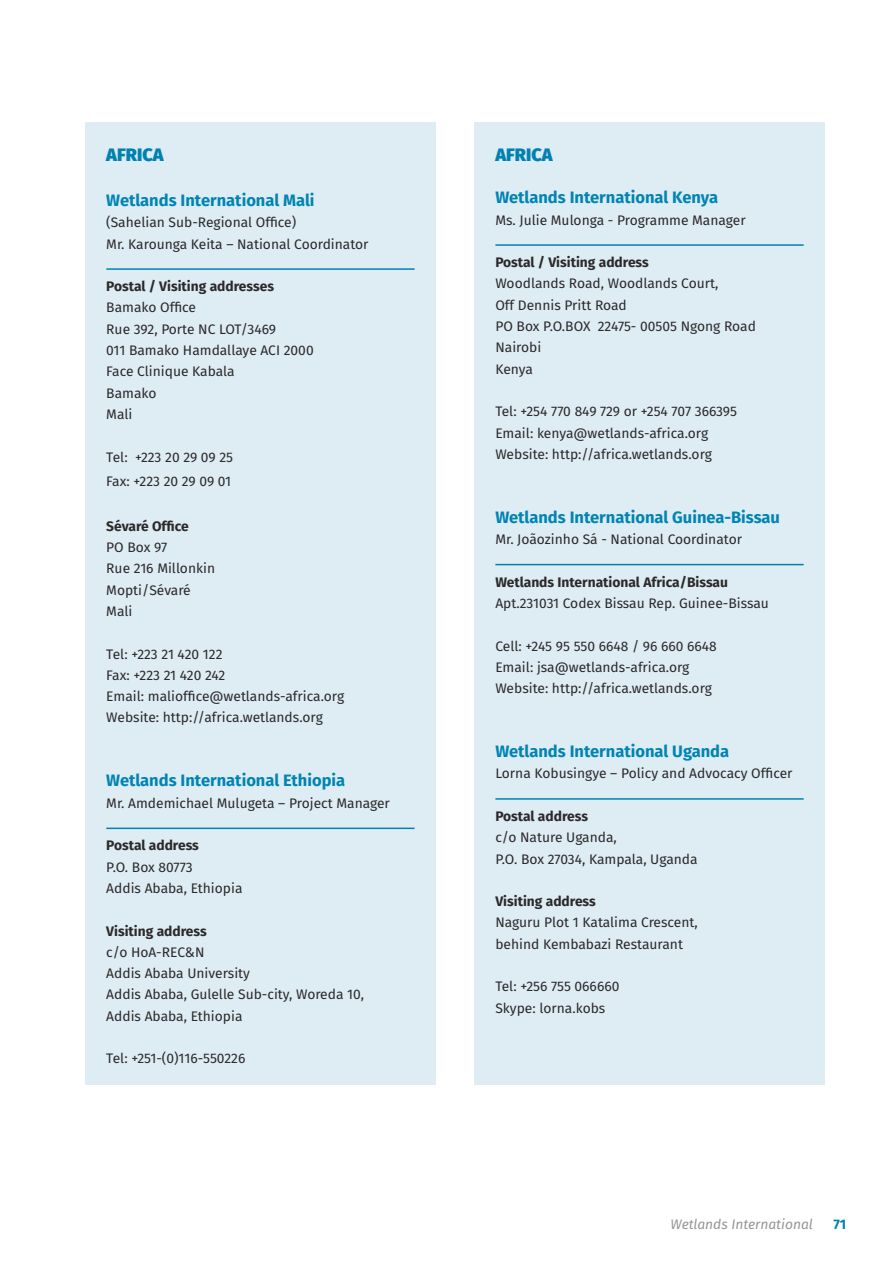
<style>
.page{position:relative;width:893px;height:1263px;background:#fff}
.page>*{position:absolute;margin:0;border:0;box-sizing:border-box;transform-origin:0 0}
.t1{font:800 18px "Fira Sans";color:#0082b0}
.t2{font:700 16.5px "Fira Sans";color:#0084b2}
.t3{font:13.8px/21.3px "Fira Sans";color:#2b292a}
.t4{font:700 13.8px "Fira Sans";color:#2b292a}
.t5{font:italic 13.8px "Fira Sans";color:#939598}
.t6{font:700 13.8px "Fira Sans";color:#0082b0}
</style>
<div class="page">
<div style="left:85px;top:122px;width:351px;height:963px;background:#deecf4"></div>
<hr style="left:106px;top:268px;width:309px;height:2px;background:#0082b0">
<hr style="left:106px;top:827px;width:309px;height:2px;background:#0082b0">
<div style="left:474px;top:122px;width:351px;height:963px;background:#deecf4"></div>
<hr style="left:495px;top:244px;width:309px;height:2px;background:#0082b0">
<hr style="left:495px;top:564px;width:309px;height:1px;background:#0082b0">
<hr style="left:495px;top:798px;width:309px;height:2px;background:#0082b0">
<h1 class="t1" style="left:106px;top:138px;width:59px">AFRICA</h1>
<p class="t2" style="left:106px;top:186px;width:210px">Wetlands International Mali</p>
<p class="t3" style="left:106px;top:211px;width:264px">(Sahelian Sub-Regional Office)<br>Mr. Karounga Keita – National Coordinator</p>
<p class="t4" style="left:106px;top:275px;width:169px">Postal / Visiting addresses</p>
<p class="t3" style="left:106px;top:297px;width:209px">Bamako Office<br>Rue 392, Porte NC LOT/3469<br>011 Bamako Hamdallaye ACI 2000<br>Face Clinique Kabala<br>Bamako<br>Mali</p>
<p class="t3" style="left:106px;top:444px;width:128px;line-height:24px">Tel: +223 20 29 09 25<br>Fax: +223 20 29 09 01</p>
<p class="t4" style="left:106px;top:514px;width:84px">Sévaré Office</p>
<p class="t3" style="left:106px;top:536px;width:110px">PO Box 97<br>Rue 216 Millonkin<br>Mopti/Sévaré<br>Mali</p>
<p class="t3" style="left:106px;top:643px;width:239px">Tel: +223 21 420 122<br>Fax: +223 21 420 242<br>Email: malioffice@wetlands-africa.org<br>Website: http://africa.wetlands.org</p>
<p class="t2" style="left:106px;top:767px;width:240px">Wetlands International Ethiopia</p>
<p class="t3" style="left:106px;top:792px;width:285px">Mr. Amdemichael Mulugeta – Project Manager</p>
<p class="t4" style="left:106px;top:834px;width:94px">Postal address</p>
<p class="t3" style="left:106px;top:856px;width:138px">P.O. Box 80773<br>Addis Ababa, Ethiopia</p>
<p class="t4" style="left:106px;top:919px;width:102px">Visiting address</p>
<p class="t3" style="left:106px;top:941px;width:259px">c/o HoA-REC&amp;N<br>Addis Ababa University<br>Addis Ababa, Gulelle Sub-city, Woreda 10,<br>Addis Ababa, Ethiopia</p>
<p class="t3" style="left:106px;top:1047px;width:141px">Tel: +251-(0)116-550226</p>
<h1 class="t1" style="left:495px;top:138px;width:59px">AFRICA</h1>
<p class="t2" style="left:495px;top:184px;width:224px">Wetlands International Kenya</p>
<p class="t3" style="left:495px;top:209px;width:252px">Ms. Julie Mulonga - Programme Manager</p>
<p class="t4" style="left:495px;top:251px;width:155px">Postal / Visiting address</p>
<p class="t3" style="left:495px;top:273px;width:262px">Woodlands Road, Woodlands Court,<br>Off Dennis Pritt Road<br>PO Box P.O.BOX 22475- 00505 Ngong Road<br>Nairobi<br>Kenya</p>
<p class="t3" style="left:495px;top:400px;width:243px">Tel: +254 770 849 729 or +254 707 366395<br>Email: kenya@wetlands-africa.org<br>Website: http://africa.wetlands.org</p>
<p class="t2" style="left:495px;top:503px;width:286px">Wetlands International Guinea-Bissau</p>
<p class="t3" style="left:495px;top:528px;width:248px">Mr. Joãozinho Sá - National Coordinator</p>
<p class="t4" style="left:495px;top:570px;width:234px">Wetlands International Africa/Bissau</p>
<p class="t3" style="left:495px;top:592px;width:275px">Apt.231031 Codex Bissau Rep. Guinee-Bissau</p>
<p class="t3" style="left:495px;top:635px;width:223px">Cell: +245 95 550 6648 / 96 660 6648<br>Email: jsa@wetlands-africa.org<br>Website: http://africa.wetlands.org</p>
<p class="t2" style="left:495px;top:737px;width:235px">Wetlands International Uganda</p>
<p class="t3" style="left:495px;top:762px;width:299px">Lorna Kobusingye – Policy and Advocacy Officer</p>
<p class="t4" style="left:495px;top:804px;width:94px">Postal address</p>
<p class="t3" style="left:495px;top:826px;width:204px">c/o Nature Uganda,<br>P.O. Box 27034, Kampala, Uganda</p>
<p class="t4" style="left:495px;top:890px;width:102px">Visiting address</p>
<p class="t3" style="left:495px;top:912px;width:204px">Naguru Plot 1 Katalima Crescent, behind Kembabazi Restaurant</p>
<p class="t3" style="left:495px;top:975px;width:126px">Tel: +256 755 066660<br>Skype: lorna.kobs</p>
<p class="t5" style="left:670px;top:1214px;width:144px">Wetlands International</p>
<p class="t6" style="left:833px;top:1213px;width:14px">71</p>
</div>
